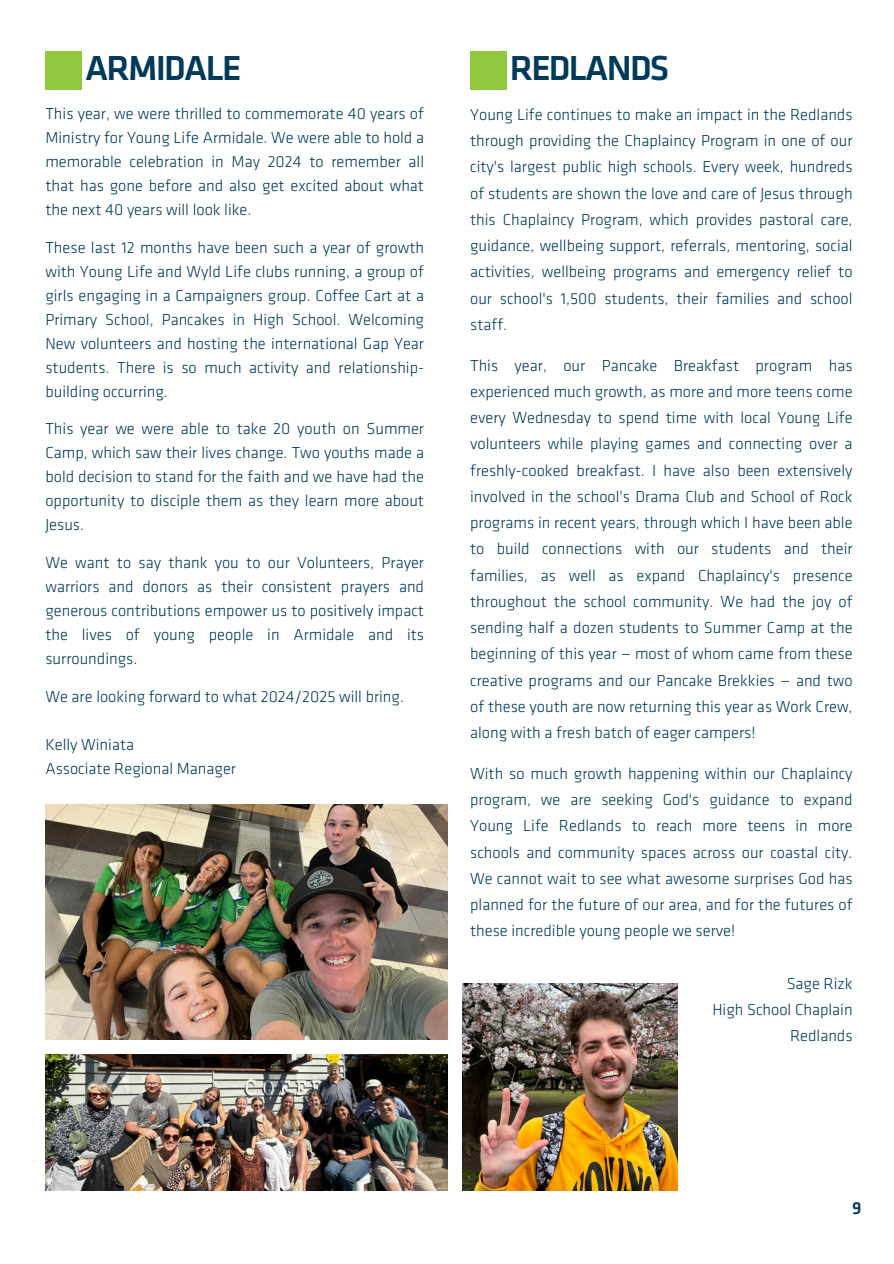
<style>
.page{position:relative;width:894px;height:1264px;background:#fff}
.page>*{position:absolute;margin:0;border:0;box-sizing:border-box;transform-origin:0 0}
.t1{font:500 36px "Klavika";letter-spacing:-.05em;color:#003a5b}
.t2{font:500 18px "Klavika";color:#003a5b}
.t3{font:300 16.5px/26.2px "Klavika";color:#003a5b;text-align:justify}
</style>
<div class="page">
<div style="left:45px;top:51px;width:37px;height:39px;background:#91c83e"></div>
<div style="left:470px;top:51px;width:36px;height:39px;background:#91c83e"></div>
<img style="left:45px;top:804px;width:402px;height:235px">
<img style="left:45px;top:1054px;width:402px;height:135px">
<img style="left:462px;top:983px;width:215px;height:207px">
<h1 class="t1" style="left:85px;top:52px;width:158px">ARMIDALE</h1>
<p class="t1" style="left:509px;top:52px;width:161px">REDLANDS</p>
<p class="t3" style="left:45px;top:103px;width:380px;line-height:24px">This year, we were thrilled to commemorate 40 years of Ministry for Young Life Armidale. We were able to hold a memorable celebration in May 2024 to remember all that has gone before and also get excited about what the next 40 years will look like.</p>
<p class="t3" style="left:45px;top:237px;width:380px;line-height:24px">These last 12 months have been such a year of growth with Young Life and Wyld Life clubs running, a group of girls engaging in a Campaigners group. Coffee Cart at a Primary School, Pancakes in High School. Welcoming New volunteers and hosting the international Gap Year students. There is so much activity and relationship&shy;building occurring.</p>
<p class="t3" style="left:45px;top:418px;width:380px;line-height:24px">This year we were able to take 20 youth on Summer Camp, which saw their lives change. Two youths made a bold decision to stand for the faith and we have had the opportunity to disciple them as they learn more about Jesus.</p>
<p class="t3" style="left:45px;top:552px;width:380px;line-height:24px">We want to say thank you to our Volunteers, Prayer warriors and donors as their consistent prayers and generous contributions empower us to positively impact the lives of young people in Armidale and its surroundings.</p>
<p class="t3" style="left:45px;top:684px;width:360px">We are looking forward to what 2024/2025 will bring.</p>
<p class="t3" style="left:45px;top:732px;width:90px">Kelly Winiata</p>
<p class="t3" style="left:45px;top:756px;width:192px">Associate Regional Manager</p>
<p class="t3" style="left:470px;top:103px;width:384px">Young Life continues to make an impact in the Redlands through providing the Chaplaincy Program in one of our city's largest public high schools. Every week, hundreds of students are shown the love and care of Jesus through this Chaplaincy Program, which provides pastoral care, guidance, wellbeing support, referrals, mentoring, social activities, wellbeing programs and emergency relief to our school's 1,500 students, their families and school staff.</p>
<p class="t3" style="left:470px;top:353px;width:384px">This year, our Pancake Breakfast program has experienced much growth, as more and more teens come every Wednesday to spend time with local Young Life volunteers while playing games and connecting over a freshly-cooked breakfast. I have also been extensively involved in the school's Drama Club and School of Rock programs in recent years, through which I have been able to build connections with our students and their families, as well as expand Chaplaincy's presence throughout the school community. We had the joy of sending half a dozen students to Summer Camp at the beginning of this year — most of whom came from these creative programs and our Pancake Brekkies — and two of these youth are now returning this year as Work Crew, along with a fresh batch of eager campers!</p>
<p class="t3" style="left:470px;top:761px;width:384px">With so much growth happening within our Chaplaincy program, we are seeking God's guidance to expand Young Life Redlands to reach more teens in more schools and community spaces across our coastal city.<br>We cannot wait to see what awesome surprises God has planned for the future of our area, and for the futures of these incredible young people we serve!</p>
<p class="t3" style="left:786px;top:971px;width:67px">Sage Rizk</p>
<p class="t3" style="left:712px;top:997px;width:142px">High School Chaplain</p>
<p class="t3" style="left:789px;top:1024px;width:64px">Redlands</p>
<p class="t2" style="left:851px;top:1200px;width:11px">9</p>
</div>
